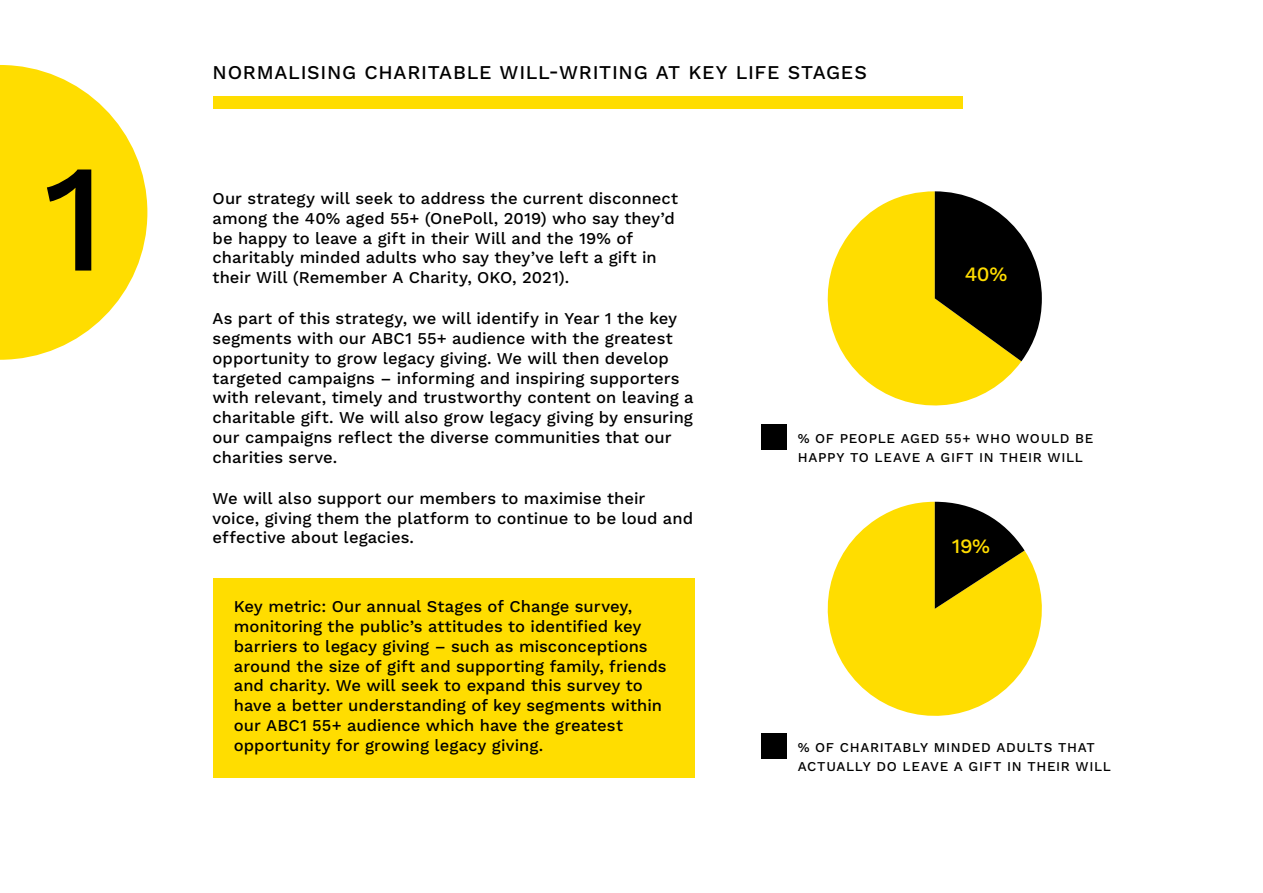
<style>
.page{position:relative;width:1263px;height:893px;background:#fff}
.page>*{position:absolute;margin:0;border:0;box-sizing:border-box;transform-origin:0 0}
.t1{font:500 153.15px "Work Sans";color:#000}
.t2{font:500 20.4px "Work Sans";color:#fd0}
.t3{font:500 19.5px "Work Sans";letter-spacing:.035em;color:#000}
.t4{font:500 16.5px/19.8px "Work Sans";color:#000}
.t5{font:500 13.5px/19.5px "Work Sans";letter-spacing:.05em;color:#000}
</style>
<div class="page">
<svg style="left:0;top:65px;width:147px;height:295px"></svg>
<div style="left:213px;top:96px;width:749px;height:13px;background:#fd0"></div>
<div style="left:761px;top:424px;width:26px;height:26px;background:#000"></div>
<svg style="left:827px;top:191px;width:194px;height:215px;fill:#fd0"></svg>
<svg style="left:935px;top:191px;width:107px;height:170px"></svg>
<svg style="left:827px;top:502px;width:215px;height:214px;fill:#fd0"></svg>
<svg style="left:935px;top:502px;width:89px;height:107px;background:#665c20"></svg>
<div style="left:761px;top:733px;width:26px;height:26px;background:#000"></div>
<div style="left:213px;top:578px;width:481px;height:200px;background:#fd0"></div>
<h1 class="t1" style="left:42px;top:129px;width:66px">1</h1>
<p class="t3" style="left:213px;top:61px;width:656px">NORMALISING CHARITABLE WILL-WRITING AT KEY LIFE STAGES</p>
<p class="t4" style="left:213px;top:189px;width:467px">Our strategy will seek to address the current disconnect among the 40% aged 55+ (OnePoll, 2019) who say they’d be happy to leave a gift in their Will and the 19% of charitably minded adults who say they’ve left a gift in their Will (Remember A Charity, OKO, 2021).</p>
<p class="t4" style="left:213px;top:309px;width:482px">As part of this strategy, we will identify in Year 1 the key segments with our ABC1 55+ audience with the greatest opportunity to grow legacy giving. We will then develop targeted campaigns – informing and inspiring supporters with relevant, timely and trustworthy content on leaving a charitable gift. We will also grow legacy giving by ensuring our campaigns reflect the diverse communities that our charities serve.</p>
<p class="t4" style="left:213px;top:489px;width:482px">We will also support our members to maximise their voice, giving them the platform to continue to be loud and effective about legacies.</p>
<p class="t4" style="left:234px;top:597px;width:434px">Key metric: Our annual Stages of Change survey, monitoring the public’s attitudes to identified key barriers to legacy giving – such as misconceptions around the size of gift and supporting family, friends and charity. We will seek to expand this survey to have a better understanding of key segments within our ABC1 55+ audience which have the greatest opportunity for growing legacy giving.</p>
<p class="t2" style="left:965px;top:262px;width:44px">40%</p>
<p class="t5" style="left:798px;top:429px;width:297px">% OF PEOPLE AGED 55+ WHO WOULD BE<br>HAPPY TO LEAVE A GIFT IN THEIR WILL</p>
<p class="t2" style="left:952px;top:534px;width:40px">19%</p>
<p class="t5" style="left:798px;top:738px;width:315px">% OF CHARITABLY MINDED ADULTS THAT<br>ACTUALLY DO LEAVE A GIFT IN THEIR WILL</p>
</div>
